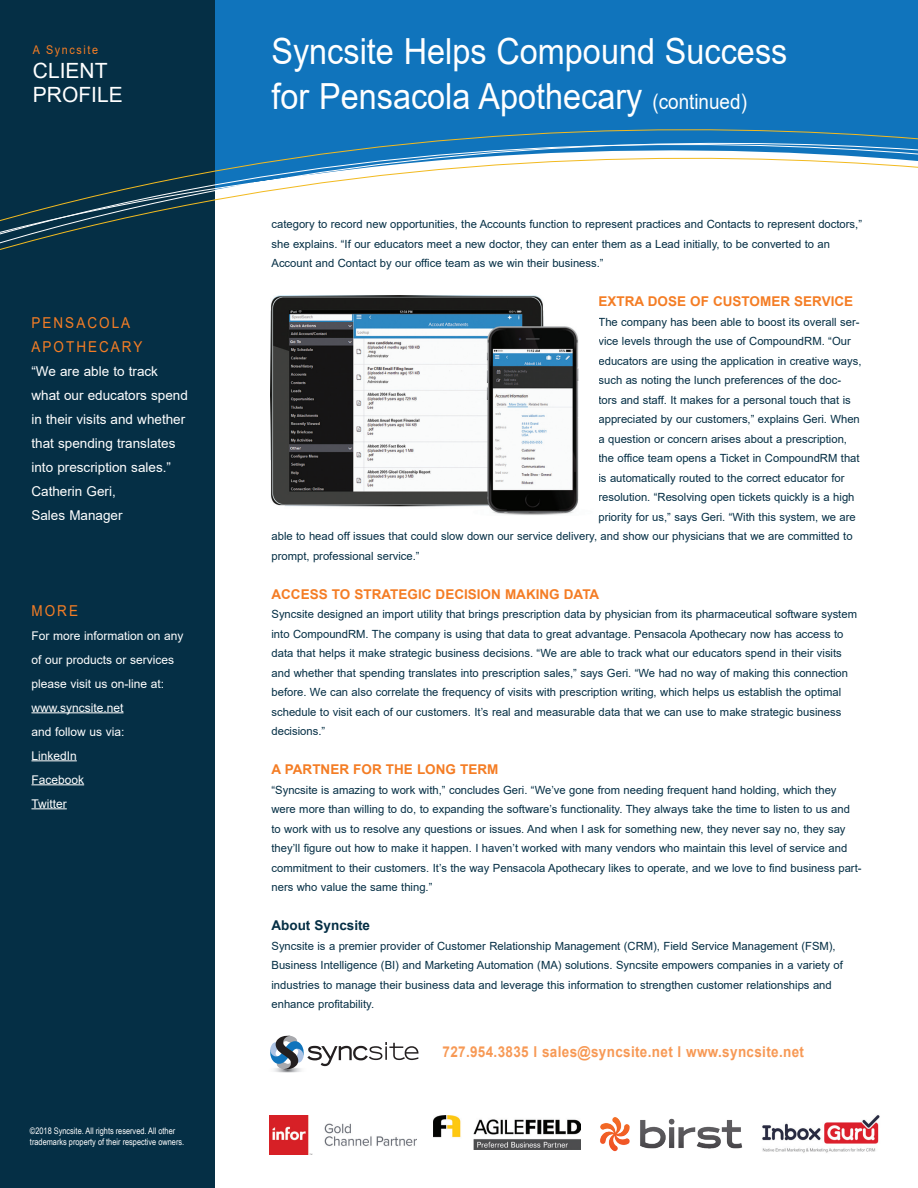
<style>
.page{position:relative;width:918px;height:1188px;background:#fff}
.page>*{position:absolute;margin:0;border:0;box-sizing:border-box;transform-origin:0 0}
.t1{font:36px/45px "Arial";color:#fff;scale:.9 1}
.t2{font:21px/24px "Arial";color:#fff}
.t3{font:700 15px "Arial";letter-spacing:.025em;color:#f79955;scale:.9 1}
.t4{font:15px/24px "Arial";letter-spacing:.15em;color:#f47d25;scale:.9 1}
.t5{font:13.5px/24px "Arial";color:#fff}
.t6{font:700 13.5px "Arial";color:#f47d25}
.t7{font:700 13.5px "Arial";color:#052f45}
.t8{font:12px/24px "Arial";color:#fff}
.t9{font:12px "Arial";letter-spacing:.15em;color:#f47d25;scale:.9 1}
.t10{font:11.25px/19.5px "Arial";color:#052f45}
.t11{font:9px/10.8px "Arial Narrow";color:#fff}
.s1{font-size:21px}
</style>
<div class="page">
<div style="left:215px;top:0;width:703px;height:127px;background:#1074bc"></div>
<div style="left:0;top:0;width:215px;height:1188px;background:#052f45"></div>
<hr style="left:31px;top:712px;width:93px;height:1px;background:#fff">
<hr style="left:31px;top:760px;width:46px;height:1px;background:#fff">
<hr style="left:31px;top:784px;width:53px;height:1px;background:#fff">
<hr style="left:31px;top:808px;width:36px;height:1px;background:#fff">
<svg style="left:0;top:127px;width:918px;height:123px"></svg>
<img style="left:274px;top:1070px;width:28px;height:2px">
<svg style="left:270px;top:1036px;width:148px;height:34px"></svg>
<img style="left:270px;top:295px;width:309px;height:220px">
<img style="left:270px;top:1115px;width:147px;height:39px">
<img style="left:434px;top:1115px;width:147px;height:34px">
<img style="left:600px;top:1117px;width:143px;height:35px">
<img style="left:762px;top:1115px;width:118px;height:38px">
<p class="t9" style="left:33px;top:42px;width:74px">A Syncsite</p>
<h2 class="t2" style="left:33px;top:58px;width:91px">CLIENT<br>PROFILE</h2>
<h3 class="t4" style="left:31px;top:310px;width:125px">PENSACOLA<br>APOTHECARY</h3>
<p class="t5" style="left:31px;top:359px;width:158px">“We are able to track what our educators spend in their visits and whether that spending translates into prescription sales.”<br>Catherin Geri,<br>Sales Manager</p>
<h3 class="t4" style="left:31px;top:598px;width:53px">MORE</h3>
<p class="t8" style="left:31px;top:623px;width:154px">For more information on any of our products or services please visit us on-line at: www.syncsite.net<br>and follow us via:<br>LinkedIn<br>Facebook<br>Twitter</p>
<p class="t11" style="left:30px;top:1125px;width:156px">©2018 Syncsite. All rights reserved. All other trademarks property of their respective owners.</p>
<h1 class="t1" style="left:271px;top:29px;width:575px">Syncsite Helps Compound Success for Pensacola Apothecary <span class="s1">(continued)</span></h1>
<p class="t10" style="left:271px;top:214px;width:592px">category to record new opportunities, the Accounts function to represent practices and Contacts to represent doctors,” she explains. “If our educators meet a new doctor, they can enter them as a Lead initially, to be converted to an<br>Account and Contact by our office team as we win their business.”</p>
<p class="t6" style="left:598px;top:292px;width:256px">EXTRA DOSE OF CUSTOMER SERVICE</p>
<p class="t10" style="left:598px;top:312px;width:263px">The company has been able to boost its overall ser-</p>
<p class="t10" style="left:598px;top:331px;width:254px">vice levels through the use of CompoundRM. “Our</p>
<p class="t10" style="left:598px;top:351px;width:264px">educators are using the application in creative ways,</p>
<p class="t10" style="left:598px;top:370px;width:244px">such as noting the lunch preferences of the doc-</p>
<p class="t10" style="left:598px;top:390px;width:254px">tors and staff. It makes for a personal touch that is</p>
<p class="t10" style="left:598px;top:409px;width:263px">appreciated by our customers,” explains Geri. When</p>
<p class="t10" style="left:598px;top:429px;width:250px">a question or concern arises about a prescription,</p>
<p class="t10" style="left:598px;top:448px;width:263px">the office team opens a Ticket in CompoundRM that</p>
<p class="t10" style="left:598px;top:468px;width:248px">is automatically routed to the correct educator for</p>
<p class="t10" style="left:598px;top:487px;width:258px">resolution. “Resolving open tickets quickly is a high</p>
<p class="t10" style="left:598px;top:507px;width:259px">priority for us,” says Geri. “With this system, we are</p>
<p class="t10" style="left:271px;top:526px;width:583px">able to head off issues that could slow down our service delivery, and show our physicians that we are committed to</p>
<p class="t10" style="left:271px;top:546px;width:150px">prompt, professional service.”</p>
<p class="t6" style="left:271px;top:584px;width:329px">ACCESS TO STRATEGIC DECISION MAKING DATA</p>
<p class="t10" style="left:271px;top:604px;width:587px">Syncsite designed an import utility that brings prescription data by physician from its pharmaceutical software system into CompoundRM. The company is using that data to great advantage. Pensacola Apothecary now has access to data that helps it make strategic business decisions. “We are able to track what our educators spend in their visits and whether that spending translates into prescription sales,” says Geri. “We had no way of making this connection before. We can also correlate the frequency of visits with prescription writing, which helps us establish the optimal schedule to visit each of our customers. It’s real and measurable data that we can use to make strategic business decisions.”</p>
<p class="t6" style="left:271px;top:760px;width:228px">A PARTNER FOR THE LONG TERM</p>
<p class="t10" style="left:271px;top:780px;width:592px">“Syncsite is amazing to work with,” concludes Geri. “We’ve gone from needing frequent hand holding, which they were more than willing to do, to expanding the software’s functionality. They always take the time to listen to us and to work with us to resolve any questions or issues. And when I ask for something new, they never say no, they say they’ll figure out how to make it happen. I haven’t worked with many vendors who maintain this level of service and commitment to their customers. It’s the way Pensacola Apothecary likes to operate, and we love to find business part&shy;ners who value the same thing.”</p>
<p class="t7" style="left:271px;top:916px;width:100px">About Syncsite</p>
<p class="t10" style="left:271px;top:936px;width:573px">Syncsite is a premier provider of Customer Relationship Management (CRM), Field Service Management (FSM), Business Intelligence (BI) and Marketing Automation (MA) solutions. Syncsite empowers companies in a variety of industries to manage their business data and leverage this information to strengthen customer relationships and enhance profitability.</p>
<h3 class="t3" style="left:442px;top:1041px;width:403px">727.954.3835 l sales@syncsite.net l www.syncsite.net</h3>
</div>
